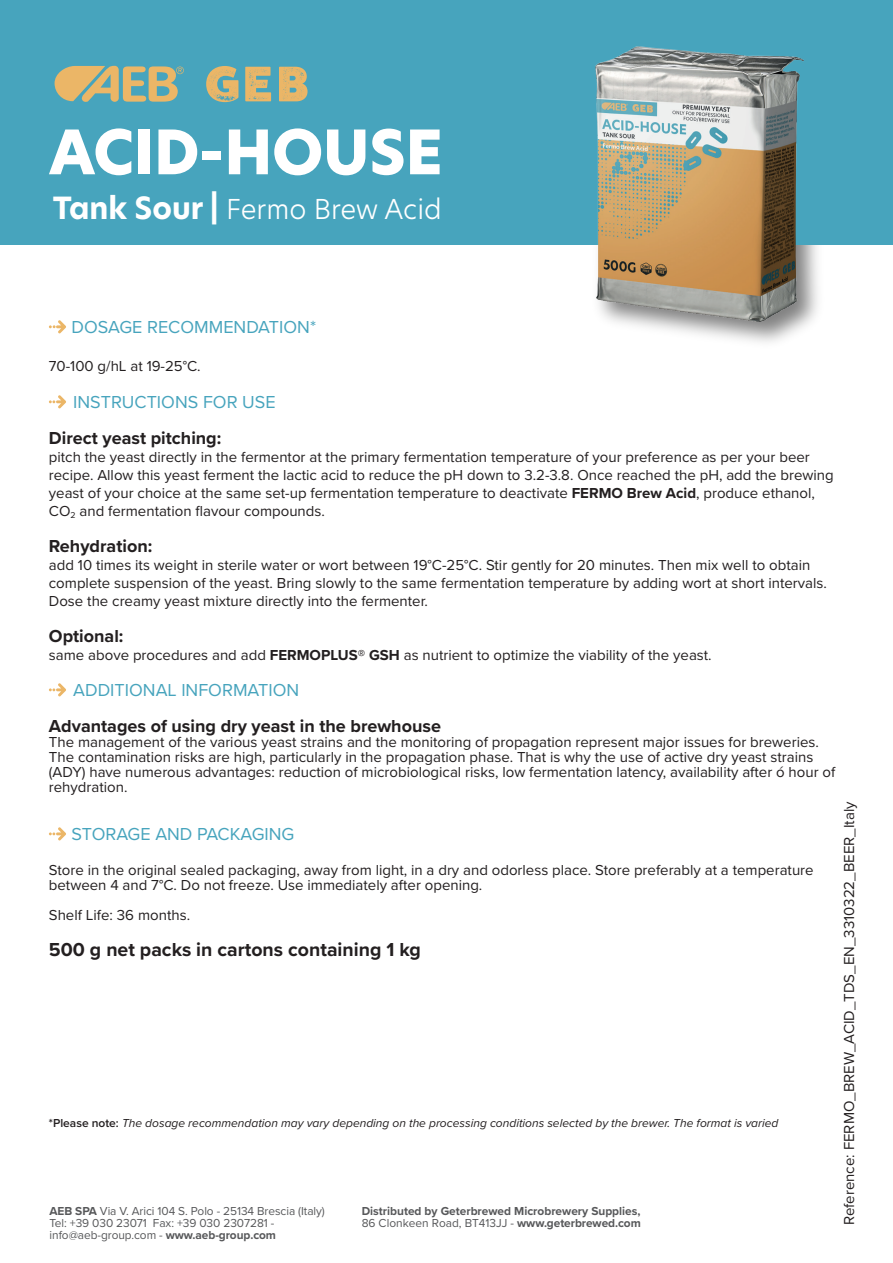
<style>
.page{position:relative;width:893px;height:1263px;background:#fff}
.page>*{position:absolute;margin:0;border:0;box-sizing:border-box;transform-origin:0 0}
.t1{font:800 60px "New Hero";color:#fff}
.t2{font:300 27px "New Hero";color:#fff}
.t3{font:700 19.5px "Proxima Nova";color:#231f20}
.t4{font:700 18px "Proxima Nova";color:#231f20}
.t5{font:18px "Proxima Nova";color:#47a4bd}
.t6{font:15px/18px "Proxima Nova";color:#231f20}
.t7{font:12px/12px "Proxima Nova";letter-spacing:-.005em;color:#57585a}
.t8{font:italic 12px "Proxima Nova";color:#231f20}
.t9{font:700 12px/12px "Proxima Nova";color:#57585a}
.s1{font-weight:700;font-size:30px}
.s2{font-weight:700}
.s3{font-weight:600;font-style:normal}
.s4{font-weight:400}
</style>
<div class="page">
<div style="left:0;top:0;width:893px;height:244px;background:#47a4bd"></div>
<svg style="left:55px;top:66px;width:129px;height:36px"></svg>
<svg style="left:206px;top:66px;width:32px;height:36px"></svg>
<svg style="left:245px;top:67px;width:26px;height:34px"></svg>
<svg style="left:279px;top:67px;width:29px;height:34px"></svg>
<img style="left:584px;top:65px;width:253px;height:277px">
<img style="left:596px;top:46px;width:208px;height:276px">
<svg style="left:49px;top:320px;width:17px;height:13px"></svg>
<svg style="left:49px;top:395px;width:17px;height:13px"></svg>
<svg style="left:49px;top:683px;width:17px;height:13px"></svg>
<svg style="left:49px;top:827px;width:17px;height:13px"></svg>
<h1 class="t1" style="left:49px;top:111px;width:395px">ACID-HOUSE</h1>
<h2 class="t2" style="left:53px;top:191px;width:390px"><span class="s1">Tank Sour |</span> Fermo Brew Acid</h2>
<p class="t5" style="left:71px;top:314px;width:246px">DOSAGE RECOMMENDATION*</p>
<p class="t6" style="left:49px;top:356px;width:153px">70-100 g/hL at 19-25°C.</p>
<p class="t5" style="left:73px;top:389px;width:204px">INSTRUCTIONS FOR USE</p>
<p class="t4" style="left:49px;top:425px;width:174px">Direct yeast pitching:</p>
<p class="t6" style="left:49px;top:448px;width:786px">pitch the yeast directly in the fermentor at the primary fermentation temperature of your preference as per your beer recipe. Allow this yeast ferment the lactic acid to reduce the pH down to 3.2-3.8. Once reached the pH, add the brewing yeast of your choice at the same set-up fermentation temperature to deactivate <span class="s2">FERMO Brew Acid</span>, produce ethanol, CO<sub>2</sub> and fermentation flavour compounds.</p>
<p class="t4" style="left:49px;top:533px;width:105px">Rehydration:</p>
<p class="t6" style="left:49px;top:556px;width:780px">add 10 times its weight in sterile water or wort between 19°C-25°C. Stir gently for 20 minutes. Then mix well to obtain complete suspension of the yeast. Bring slowly to the same fermentation temperature by adding wort at short intervals.<br>Dose the creamy yeast mixture directly into the fermenter.</p>
<p class="t4" style="left:49px;top:623px;width:76px">Optional:</p>
<p class="t6" style="left:49px;top:646px;width:664px">same above procedures and add <span class="s2">FERMOPLUS® GSH</span> as nutrient to optimize the viability of the yeast.</p>
<p class="t5" style="left:73px;top:677px;width:228px">ADDITIONAL INFORMATION</p>
<p class="t4" style="left:49px;top:713px;width:394px">Advantages of using dry yeast in the brewhouse</p>
<p class="t6" style="left:49px;top:734px;width:788px;line-height:15px">The management of the various yeast strains and the monitoring of propagation represent major issues for breweries.<br>The contamination risks are high, particularly in the propagation phase. That is why the use of active dry yeast strains (ADY) have numerous advantages: reduction of microbiological risks, low fermentation latency, availability after ó hour of rehydration.</p>
<p class="t5" style="left:71px;top:821px;width:224px">STORAGE AND PACKAGING</p>
<p class="t6" style="left:49px;top:862px;width:766px;line-height:15px">Store in the original sealed packaging, away from light, in a dry and odorless place. Store preferably at a temperature between 4 and 7°C. Do not freeze. Use immediately after opening.</p>
<p class="t6" style="left:49px;top:905px;width:143px">Shelf Life: 36 months.</p>
<h3 class="t3" style="left:49px;top:935px;width:374px">500 g net packs in cartons containing 1 kg</h3>
<p class="t8" style="left:49px;top:1114px;width:731px"><span class="s3">*Please note:</span> The dosage recommendation may vary depending on the processing conditions selected by the brewer. The format is varied</p>
<p class="t7" style="left:50px;top:1204px;width:277px"><span class="s2">AEB SPA</span> Via V. Arici 104 S. Polo - 25134 Brescia (Italy)<br>Tel: +39 030 23071 Fax: +39 030 2307281 - info@aeb-group.com - <span class="s2">www.aeb-group.com</span></p>
<p class="t9" style="left:362px;top:1204px;width:281px">Distributed by Geterbrewed Microbrewery Supplies,<br><span class="s4">86 Clonkeen Road, BT413JJ -</span> www.geterbrewed.com</p>
<p class="t6" style="left:840px;top:1225px;width:425px;rotate:-90deg">Reference: FERMO_BREW_ACID_TDS_EN_3310322_BEER_Italy</p>
</div>
